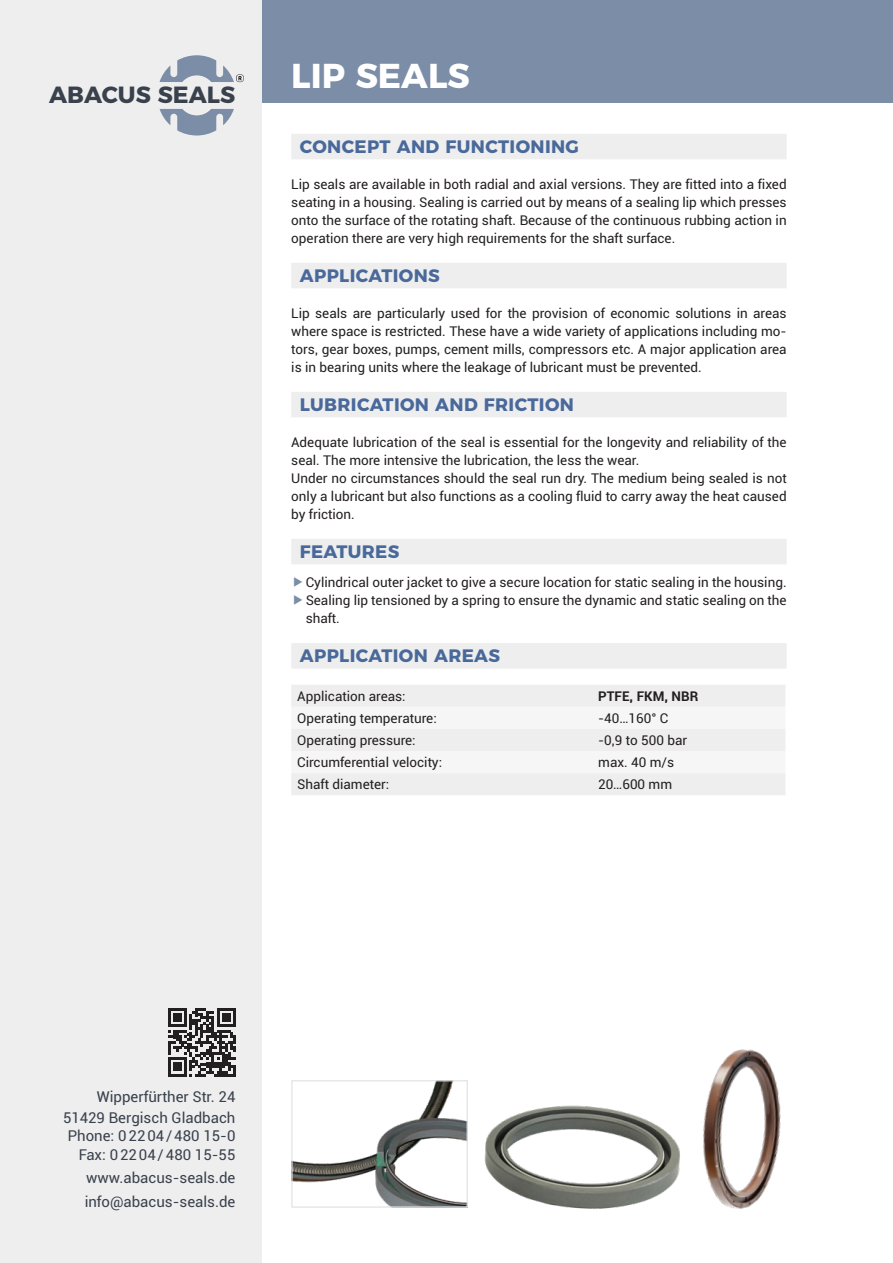
<style>
.page{position:relative;width:893px;height:1263px;background:#fff}
.page>*{position:absolute;margin:0;border:0;box-sizing:border-box;transform-origin:0 0}
.Kapitel{font:700 34.5px "Montserrat";color:#fff}
.t1{font:700 23.4px "Montserrat";color:#39414c}
.Überschrift{font:700 18px "Montserrat";letter-spacing:.02em;color:#49699a}
.t2{font:15px/21px "Roboto";color:#39414c;text-align:right}
.Text{font:13.5px/18px "Roboto";color:#231f20;text-align:justify}
.t3{font:700 13.5px "Roboto";color:#231f20}
.s1{color:#7c8da7}
</style>
<div class="page">
<div style="left:262px;top:0;width:631px;height:103px;background:#7c8da7"></div>
<div style="left:0;top:0;width:262px;height:1263px;background:#eeeeef"></div>
<svg style="left:159px;top:55px;width:85px;height:80px"></svg>
<svg style="left:168px;top:1008px;width:68px;height:68px"></svg>
<img style="left:293px;top:1082px;width:173px;height:124px">
<div style="left:291px;top:1080px;width:177px;height:128px;border:1px solid #e4e3e6"></div>
<img style="left:484px;top:1105px;width:196px;height:104px">
<img style="left:703px;top:1049px;width:78px;height:160px">
<div style="left:291px;top:134px;width:496px;height:25px;background:#eeeeef"></div>
<div style="left:291px;top:263px;width:496px;height:25px;background:#eeeeef"></div>
<div style="left:291px;top:392px;width:496px;height:25px;background:#eeeeef"></div>
<div style="left:291px;top:539px;width:496px;height:25px;background:#eeeeef"></div>
<div style="left:291px;top:643px;width:496px;height:26px;background:#eeeeef"></div>
<div style="left:291px;top:685px;width:494px;height:110px;background:#eeeeef"></div>
<div style="left:291px;top:707px;width:494px;height:66px;background:#f6f6f7"></div>
<h2 class="t1" style="left:49px;top:76px;width:188px">ABACUS SEALS</h2>
<p class="Kapitel" style="left:291px;top:47px;width:180px">LIP SEALS</p>
<p class="Überschrift" style="left:300px;top:132px;width:281px">CONCEPT AND FUNCTIONING</p>
<p class="Text" style="left:291px;top:175px;width:497px">Lip seals are available in both radial and axial versions. They are fitted into a fixed seating in a housing. Sealing is carried out by means of a sealing lip which presses onto the surface of the rotating shaft. Because of the continuous rubbing action in operation there are very high requirements for the shaft surface.</p>
<p class="Überschrift" style="left:300px;top:261px;width:142px">APPLICATIONS</p>
<p class="Text" style="left:291px;top:304px;width:497px">Lip seals are particularly used for the provision of economic solutions in areas where space is restricted. These have a wide variety of applications including mo&shy;tors, gear boxes, pumps, cement mills, compressors etc. A major application area is in bearing units where the leakage of lubricant must be prevented.</p>
<p class="Überschrift" style="left:300px;top:390px;width:276px">LUBRICATION AND FRICTION</p>
<p class="Text" style="left:291px;top:433px;width:497px">Adequate lubrication of the seal is essential for the longevity and reliability of the seal. The more intensive the lubrication, the less the wear.</p>
<p class="Text" style="left:291px;top:469px;width:497px">Under no circumstances should the seal run dry. The medium being sealed is not only a lubricant but also functions as a cooling fluid to carry away the heat caused by friction.</p>
<p class="Überschrift" style="left:300px;top:537px;width:101px">FEATURES</p>
<p class="Text" style="left:291px;top:573px;width:497px"><span class="s1">◆</span>Cylindrical outer jacket to give a secure location for static sealing in the housing.</p>
<p class="Text" style="left:306px;top:591px;width:482px;text-indent:-14px"><span class="s1">◆</span>Sealing lip tensioned by a spring to ensure the dynamic and static sealing on the shaft.</p>
<p class="Überschrift" style="left:300px;top:641px;width:202px">APPLICATION AREAS</p>
<p class="Text" style="left:297px;top:686px;width:110px">Application areas:</p>
<p class="t3" style="left:598px;top:686px;width:102px">PTFE, FKM, NBR</p>
<p class="Text" style="left:297px;top:709px;width:141px">Operating temperature:</p>
<p class="Text" style="left:598px;top:709px;width:72px">-40…160° C</p>
<p class="Text" style="left:297px;top:731px;width:120px">Operating pressure:</p>
<p class="Text" style="left:598px;top:731px;width:90px">-0,9 to 500 bar</p>
<p class="Text" style="left:297px;top:753px;width:146px">Circumferential velocity:</p>
<p class="Text" style="left:598px;top:753px;width:78px">max. 40 m/s</p>
<p class="Text" style="left:297px;top:775px;width:93px">Shaft diameter:</p>
<p class="Text" style="left:598px;top:775px;width:75px">20…600 mm</p>
<p class="t2" style="left:63px;top:1085px;width:174px">Wipperfürther Str. 24<br>51429 Bergisch Gladbach</p>
<p class="t2" style="left:68px;top:1126px;width:169px;line-height:18.8px">Phone: 02204/480 15-0<br>Fax: 02204/480 15-55</p>
<p class="t2" style="left:85px;top:1166px;width:152px;line-height:23.2px;text-align:left">www.abacus-seals.de info@abacus-seals.de</p>
</div>
